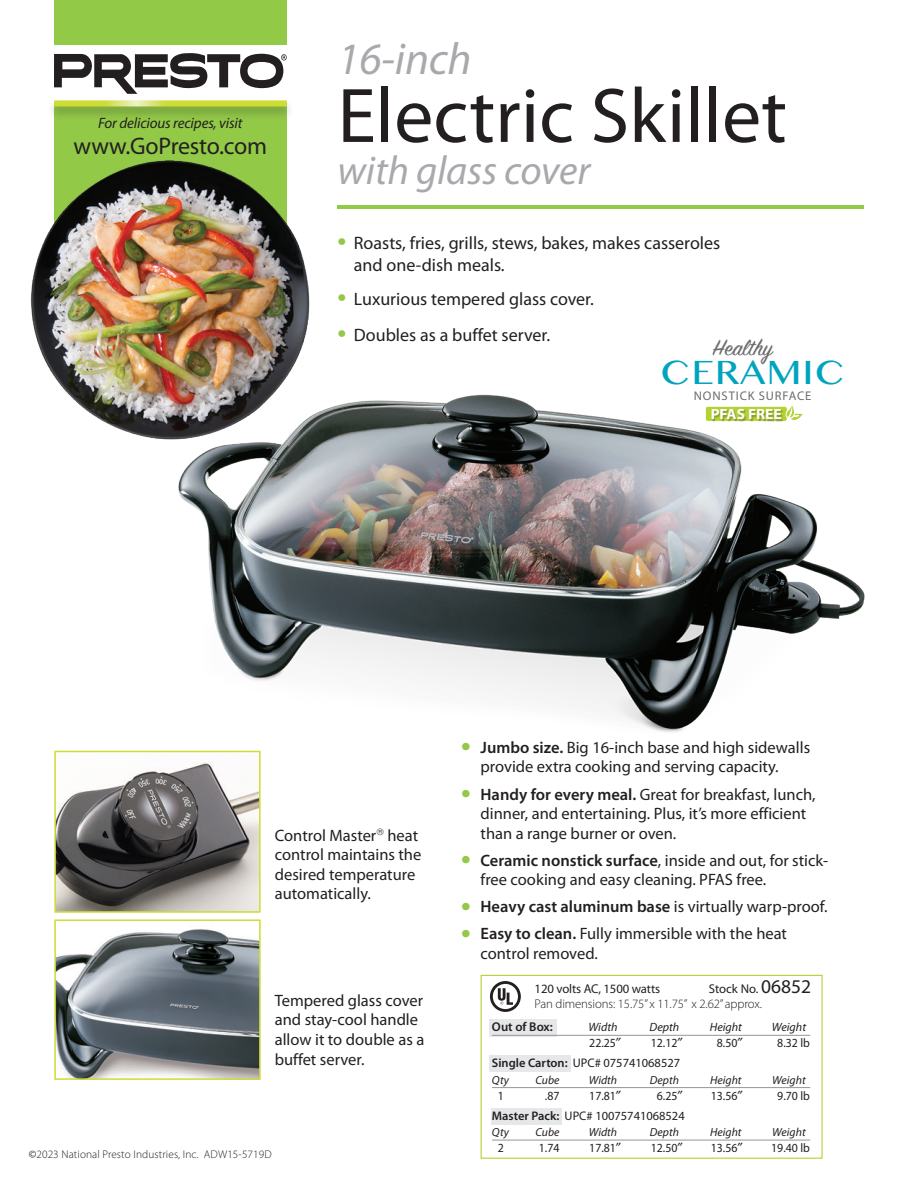
<style>
.page{position:relative;width:918px;height:1188px;background:#fff}
.page>*{position:absolute;margin:0;border:0;box-sizing:border-box;transform-origin:0 0}
.t1{font:78px "Myriad Pro";color:#231f20}
.t2{font:italic 45px "Myriad Pro";letter-spacing:-.005em;color:#a8a9ad}
.t3{font:italic 40.5px "Myriad Pro";letter-spacing:-.005em;color:#a8a9ad}
.t4{font:35.7px "Tamil MN";letter-spacing:.02em;color:#00a4be;scale:1.1 1}
.t5{font:25.05px "Sign Painter House Script";color:#6c6d70}
.t6{font:24px "Myriad Pro";letter-spacing:-.01em;color:#231f20}
.t7{font:18px/21.8px "Myriad Pro";color:#231f20}
.t8{font:16.5px/19.5px "Myriad Pro";color:#231f20}
.t9{font:italic 15px "Myriad Pro";letter-spacing:-.01em;color:#231f20}
.t10{font:700 14.7px "Myriad Pro";color:#fff;scale:1.04 1}
.t11{font:300 12.75px "Myriad Pro";letter-spacing:-.01em;color:#231f20}
.t12{font:12.75px "Myriad Pro";letter-spacing:-.01em;color:#231f20}
.t13{font:600 12.75px "Myriad Pro";color:#231f20}
.t14{font:12.6px "Myriad Pro";letter-spacing:.07em;color:#6c6d70}
.Carton_Measurements{font:12.45px "Myriad Pro";color:#231f20}
.Carton_Measurements-2{font:12.45px "Myriad Pro";color:#231f20;scale:.95 1}
.Our_of_box_Measurements{font:12.45px "Myriad Pro";color:#231f20;scale:.95 1}
.t15{font:italic 12px "Myriad Pro";color:#231f20}
.Carton_Titles{font:italic 11.7px "Myriad Pro";color:#231f20}
.t16{font:300 11.25px "Myriad Pro";letter-spacing:.01em;color:#231f20}
.s1{font-weight:600;font-size:28.5px;color:#92c947}
.s2{font-weight:700;font-size:28.5px;color:#92c947}
.s3{font-weight:600}
.s4{font-weight:400}
.s5{font-size:19.5px}
</style>
<div class="page">
<div style="left:54px;top:0;width:233px;height:45px;background:#92c947"></div>
<div style="left:54px;top:103px;width:233px;height:242px;background:#92c947"></div>
<hr style="left:337px;top:205px;width:526px;height:4px;background:#92c947">
<div style="left:46px;top:99px;width:249px;height:22px;background:#231f20;opacity:.3"></div>
<svg style="left:54px;top:100px;width:233px;height:6px"></svg>
<img style="left:124px;top:394px;width:741px;height:357px">
<img style="left:57px;top:762px;width:201px;height:148px">
<div style="left:54px;top:751px;width:207px;height:162px;border:2px solid #cedc35"></div>
<img style="left:57px;top:929px;width:201px;height:148px">
<div style="left:54px;top:919px;width:207px;height:161px;border:2px solid #cedc35"></div>
<img style="left:31px;top:160px;width:285px;height:287px">
<div style="left:705px;top:406px;width:82px;height:15px;background:#b3d234;border-radius:3px"></div>
<div style="left:705px;top:406px;width:83px;height:16px;border:1px solid #fff;border-radius:3px"></div>
<div style="left:712px;top:409px;width:71px;height:13px;background:#231f20;opacity:.3"></div>
<svg style="left:786px;top:402px;width:19px;height:19px"></svg>
<div style="left:481px;top:975px;width:342px;height:184px;border:1px solid #b3d234"></div>
<div style="left:489px;top:1019px;width:67px;height:17px;background:#e6e7e9"></div>
<hr style="left:492px;top:1035px;width:318px;height:1px;background:#939598">
<div style="left:489px;top:1056px;width:82px;height:16px;background:#e6e7e9"></div>
<hr style="left:492px;top:1087px;width:318px;height:1px;background:#939598">
<div style="left:491px;top:1108px;width:71px;height:16px;background:#e6e7e9"></div>
<hr style="left:492px;top:1140px;width:318px;height:1px;background:#939598">
<svg style="left:490px;top:981px;width:31px;height:31px"></svg>
<svg style="left:54px;top:53px;width:233px;height:41px"></svg>
<p class="t9" style="left:98px;top:114px;width:146px">For delicious recipes, visit</p>
<p class="t6" style="left:74px;top:131px;width:195px">www.GoPresto.com</p>
<p class="t2" style="left:338px;top:32px;width:136px">16-inch</p>
<p class="t1" style="left:338px;top:68px;width:451px">Electric Skillet</p>
<p class="t3" style="left:338px;top:145px;width:254px">with glass cover</p>
<p class="t7" style="left:354px;top:232px;width:368px;text-indent:-16px"><span class="s1">•</span> Roasts, fries, grills, stews, bakes, makes casseroles and one-dish meals.</p>
<p class="t7" style="left:337px;top:288px;width:258px"><span class="s1">•</span> Luxurious tempered glass cover.</p>
<p class="t7" style="left:337px;top:324px;width:214px"><span class="s1">•</span> Doubles as a buffet server.</p>
<p class="t5" style="left:713px;top:333px;width:62px">Healthy</p>
<p class="t4" style="left:660px;top:349px;width:169px">CERAMIC</p>
<p class="t10" style="left:711px;top:405px;width:70px">PFAS FREE</p>
<p class="t14" style="left:694px;top:388px;width:119px">NONSTICK SURFACE</p>
<p class="t8" style="left:275px;top:825px;width:148px">Control Master heat control maintains the desired temperature automatically.</p>
<p class="t8" style="left:481px;top:737px;width:331px;text-indent:-20px"><span class="s2">•</span> <span class="s3">Jumbo size.</span> Big 16-inch base and high sidewalls provide extra cooking and serving capacity.</p>
<p class="t8" style="left:481px;top:784px;width:337px;text-indent:-20px"><span class="s2">•</span> <span class="s3">Handy for every meal.</span> Great for breakfast, lunch, dinner, and entertaining. Plus, it’s more efficient than a range burner or oven.</p>
<p class="t8" style="left:481px;top:850px;width:349px;text-indent:-20px"><span class="s2">•</span> <span class="s3">Ceramic nonstick surface</span>, inside and out, for stick&shy;free cooking and easy cleaning. PFAS free.</p>
<p class="t8" style="left:461px;top:897px;width:368px"><span class="s2">•</span> <span class="s3">Heavy cast aluminum base</span> is virtually warp-proof.</p>
<p class="t8" style="left:481px;top:924px;width:308px;text-indent:-20px"><span class="s2">•</span> <span class="s3">Easy to clean.</span> Fully immersible with the heat control removed.</p>
<p class="t8" style="left:275px;top:990px;width:151px">Tempered glass cover and stay-cool handle allow it to double as a buffet server.</p>
<p class="t16" style="left:29px;top:1148px;width:245px"><span class="s4">©</span>2023 National Presto Industries, Inc. ADW15-5719D</p>
<p class="t12" style="left:709px;top:981px;width:104px">Stock No. <span class="s5">06852</span></p>
<p class="t12" style="left:535px;top:981px;width:127px">120 volts AC, 1500 watts</p>
<p class="t11" style="left:535px;top:996px;width:229px">Pan dimensions: 15.75” x 11.75” x 2.62” approx.</p>
<p class="t13" style="left:492px;top:1019px;width:62px">Out of Box:</p>
<p class="t15" style="left:588px;top:1020px;width:31px">Width</p>
<p class="t15" style="left:650px;top:1020px;width:31px">Depth</p>
<p class="t15" style="left:710px;top:1020px;width:34px">Height</p>
<p class="t15" style="left:772px;top:1020px;width:36px">Weight</p>
<p class="Our_of_box_Measurements" style="left:589px;top:1035px;width:30px">22.25</p>
<p class="Our_of_box_Measurements" style="left:651px;top:1035px;width:30px">12.12</p>
<p class="Our_of_box_Measurements" style="left:717px;top:1035px;width:23px">8.50</p>
<p class="Our_of_box_Measurements" style="left:777px;top:1035px;width:36px">8.32 lb</p>
<p class="Carton_Measurements" style="left:492px;top:1056px;width:190px"><span class="s3">Single Carton:</span> UPC# 075741068527</p>
<p class="Carton_Titles" style="left:492px;top:1072px;width:19px">Qty</p>
<p class="Carton_Titles" style="left:535px;top:1072px;width:26px">Cube</p>
<p class="Carton_Titles" style="left:589px;top:1072px;width:30px">Width</p>
<p class="Carton_Titles" style="left:650px;top:1072px;width:31px">Depth</p>
<p class="Carton_Titles" style="left:710px;top:1072px;width:33px">Height</p>
<p class="Carton_Titles" style="left:772px;top:1072px;width:35px">Weight</p>
<p class="Carton_Measurements-2" style="left:498px;top:1088px;width:8px">1</p>
<p class="Carton_Measurements-2" style="left:545px;top:1088px;width:17px">.87</p>
<p class="Carton_Measurements-2" style="left:589px;top:1088px;width:30px">17.81</p>
<p class="Carton_Measurements-2" style="left:657px;top:1088px;width:23px">6.25</p>
<p class="Carton_Measurements-2" style="left:711px;top:1088px;width:30px">13.56</p>
<p class="Carton_Measurements-2" style="left:777px;top:1088px;width:36px">9.70 lb</p>
<p class="Carton_Measurements" style="left:492px;top:1108px;width:194px"><span class="s3">Master Pack:</span> UPC# 10075741068524</p>
<p class="Carton_Titles" style="left:492px;top:1125px;width:19px">Qty</p>
<p class="Carton_Titles" style="left:535px;top:1125px;width:26px">Cube</p>
<p class="Carton_Titles" style="left:589px;top:1125px;width:30px">Width</p>
<p class="Carton_Titles" style="left:650px;top:1125px;width:31px">Depth</p>
<p class="Carton_Titles" style="left:710px;top:1125px;width:33px">Height</p>
<p class="Carton_Titles" style="left:772px;top:1125px;width:35px">Weight</p>
<p class="Carton_Measurements-2" style="left:498px;top:1140px;width:8px">2</p>
<p class="Carton_Measurements-2" style="left:539px;top:1140px;width:23px">1.74</p>
<p class="Carton_Measurements-2" style="left:589px;top:1140px;width:30px">17.81</p>
<p class="Carton_Measurements-2" style="left:651px;top:1140px;width:30px">12.50</p>
<p class="Carton_Measurements-2" style="left:711px;top:1140px;width:30px">13.56</p>
<p class="Carton_Measurements-2" style="left:771px;top:1140px;width:42px">19.40 lb</p>
</div>
